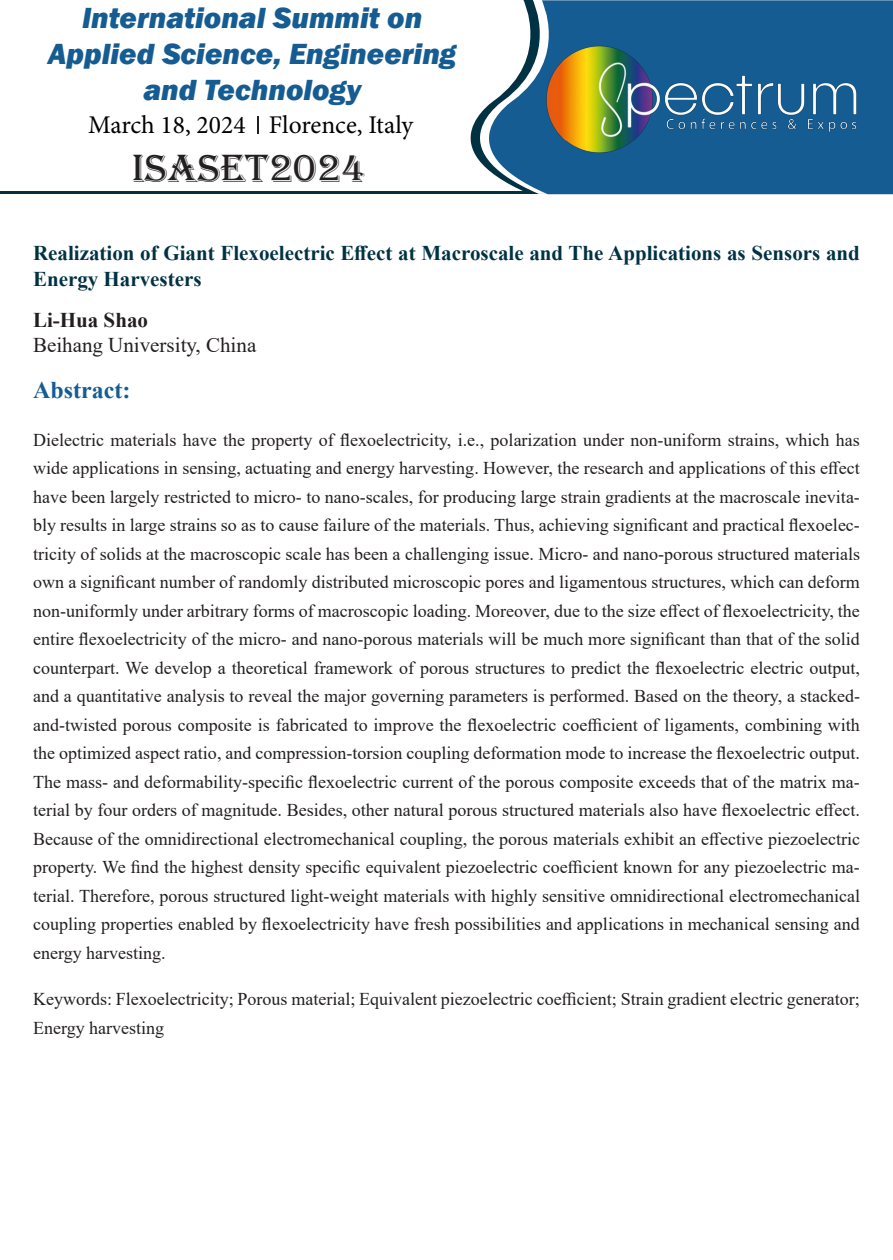
<style>
.page{position:relative;width:893px;height:1260px;background:#fff}
.page>*{position:absolute;margin:0;border:0;box-sizing:border-box;transform-origin:0 0}
.t1{font:40.5px "Algerian";color:#231f20}
.t2{font:italic 800 30px "Franklin Gothic";color:#155c92}
.t3{font:25.5px "Minion Pro";color:#000}
.t4{font:700 24px "Times New Roman";color:#155c92}
.t5{font:700 21px/25.2px "Times New Roman";color:#003243}
.t6{font:21px "Times New Roman";color:#231f20}
.t7{font:700 21px "Times New Roman";color:#231f20}
.t8{font:18px/28.5px "Times New Roman";color:#231f20;text-align:justify}
</style>
<div class="page">
<hr style="left:0;top:192px;width:556px;height:2px;background:#003243">
<svg style="left:440px;top:0;width:452px;height:194px;fill:#155c92"></svg>
<img style="left:526px;top:18px;width:358px;height:163px">
<svg style="left:257px;top:116px;width:1px;height:18px"></svg>
<p class="t2" style="left:82px;top:-2px;width:341px">International Summit on</p>
<p class="t2" style="left:48px;top:34px;width:410px">Applied Science, Engineering</p>
<p class="t2" style="left:143px;top:70px;width:219px">and Technology</p>
<p class="t3" style="left:88px;top:108px;width:327px">March 18, 2024 Florence, Italy</p>
<p class="t1" style="left:132px;top:146px;width:235px">ISASET2024</p>
<p class="t5" style="left:33px;top:240px;width:828px">Realization of Giant Flexoelectric Effect at Macroscale and The Applications as Sensors and<br>Energy Harvesters</p>
<p class="t7" style="left:33px;top:305px;width:116px">Li-Hua Shao</p>
<p class="t6" style="left:33px;top:330px;width:225px">Beihang University, China</p>
<p class="t4" style="left:33px;top:372px;width:99px">Abstract:</p>
<p class="t8" style="left:33px;top:425px;width:828px">Dielectric materials have the property of flexoelectricity, i.e., polarization under non-uniform strains, which has wide applications in sensing, actuating and energy harvesting. However, the research and applications of this effect have been largely restricted to micro- to nano-scales, for producing large strain gradients at the macroscale inevita&shy;bly results in large strains so as to cause failure of the materials. Thus, achieving significant and practical flexoelec&shy;tricity of solids at the macroscopic scale has been a challenging issue. Micro- and nano-porous structured materials own a significant number of randomly distributed microscopic pores and ligamentous structures, which can deform non-uniformly under arbitrary forms of macroscopic loading. Moreover, due to the size effect of flexoelectricity, the entire flexoelectricity of the micro- and nano-porous materials will be much more significant than that of the solid counterpart. We develop a theoretical framework of porous structures to predict the flexoelectric electric output, and a quantitative analysis to reveal the major governing parameters is performed. Based on the theory, a stacked&shy;and-twisted porous composite is fabricated to improve the flexoelectric coefficient of ligaments, combining with the optimized aspect ratio, and compression-torsion coupling deformation mode to increase the flexoelectric output.<br>The mass- and deformability-specific flexoelectric current of the porous composite exceeds that of the matrix ma&shy;terial by four orders of magnitude. Besides, other natural porous structured materials also have flexoelectric effect.<br>Because of the omnidirectional electromechanical coupling, the porous materials exhibit an effective piezoelectric property. We find the highest density specific equivalent piezoelectric coefficient known for any piezoelectric ma&shy;terial. Therefore, porous structured light-weight materials with highly sensitive omnidirectional electromechanical coupling properties enabled by flexoelectricity have fresh possibilities and applications in mechanical sensing and energy harvesting.</p>
<p class="t8" style="left:33px;top:985px;width:828px">Keywords: Flexoelectricity; Porous material; Equivalent piezoelectric coefficient; Strain gradient electric generator;<br>Energy harvesting</p>
</div>
